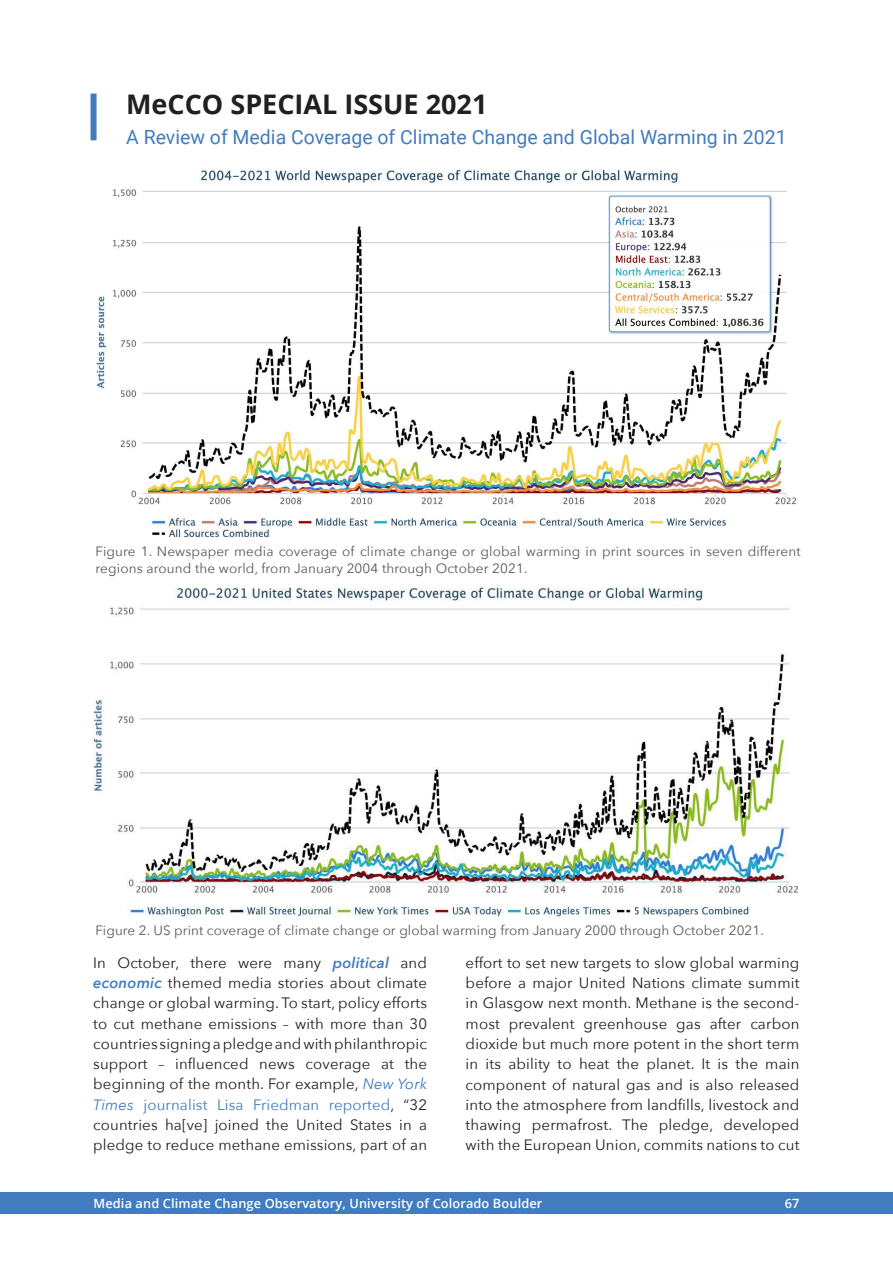
<style>
.page{position:relative;width:893px;height:1263px;background:#fff}
.page>*{position:absolute;margin:0;border:0;box-sizing:border-box;transform-origin:0 0}
.Page_Header_-_Black{font:700 27px "Open Sans";color:#231f20}
.Blue_Text_-_Align_Le{font:19.5px "Roboto";color:#427cbf}
.Page_Body_Text_-_Bla{font:15px/20.2px "Avenir Next";letter-spacing:.01em;color:#231f20;text-align:justify}
.Pull_Quote_Text{font:13.5px/16.2px "Avenir Next";letter-spacing:.01em;color:#57585a}
.t1{font:600 12.75px "Open Sans";letter-spacing:.01em;color:#fff}
.s1{font-weight:600;font-style:italic;color:#427cbf}
.s2{font-style:italic;color:#427cbf}
.s3{color:#427cbf}
</style>
<div class="page">
<div style="left:91px;top:94px;width:6px;height:46px;background:#427cbf"></div>
<div style="left:0;top:1193px;width:893px;height:21px;background:#427cbf"></div>
<img style="left:96px;top:169px;width:701px;height:369px">
<img style="left:94px;top:584px;width:704px;height:333px">
<p class="Page_Header_-_Black" style="left:126px;top:85px;width:363px">MeCCO SPECIAL ISSUE 2021</p>
<p class="Blue_Text_-_Align_Le" style="left:126px;top:123px;width:662px">A Review of Media Coverage of Climate Change and Global Warming in 2021</p>
<p class="Pull_Quote_Text" style="left:96px;top:543px;width:707px">Figure 1. Newspaper media coverage of climate change or global warming in print sources in seven different regions around the world, from January 2004 through October 2021.</p>
<p class="Pull_Quote_Text" style="left:96px;top:921px;width:670px">Figure 2. US print coverage of climate change or global warming from January 2000 through October 2021.</p>
<p class="Page_Body_Text_-_Bla" style="left:93px;top:952px;width:335px">In October, there were many <span class="s1">political</span> and <span class="s1">economic</span> themed media stories about climate change or global warming. To start, policy efforts to cut methane emissions – with more than 30 countries signing a pledge and with philanthropic support – influenced news coverage at the beginning of the month. For example, <span class="s2">New York Times</span> <span class="s3">journalist Lisa Friedman reported</span>, “32 countries ha[ve] joined the United States in a pledge to reduce methane emissions, part of an</p>
<p class="Page_Body_Text_-_Bla" style="left:466px;top:952px;width:335px">effort to set new targets to slow global warming before a major United Nations climate summit in Glasgow next month. Methane is the second&shy;most prevalent greenhouse gas after carbon dioxide but much more potent in the short term in its ability to heat the planet. It is the main component of natural gas and is also released into the atmosphere from landfills, livestock and thawing permafrost. The pledge, developed with the European Union, commits nations to cut</p>
<p class="t1" style="left:94px;top:1195px;width:450px">Media and Climate Change Observatory, University of Colorado Boulder</p>
<p class="t1" style="left:785px;top:1195px;width:16px">67</p>
</div>
